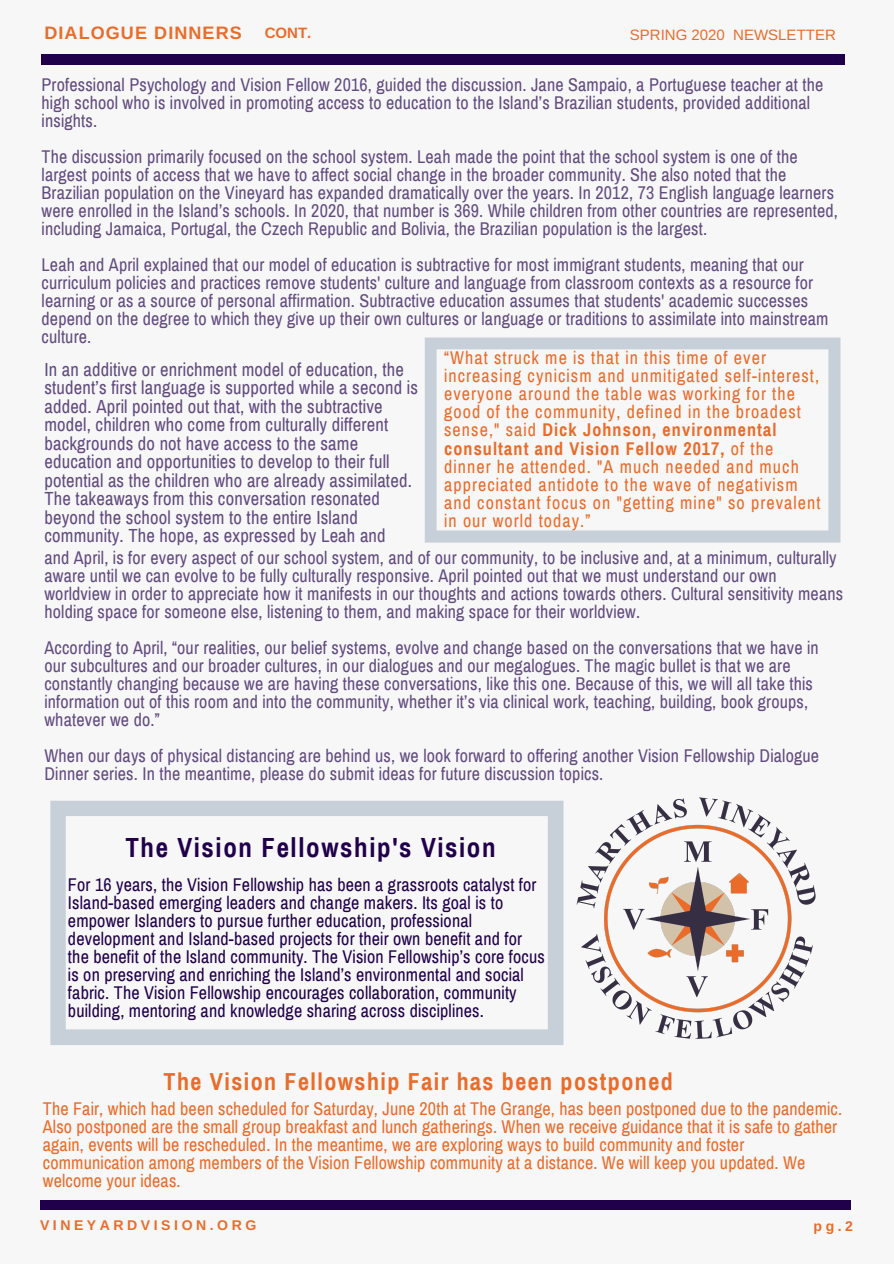
<style>
.page{position:relative;width:894px;height:1264px;background:#fff}
.page>*{position:absolute;margin:0;border:0;box-sizing:border-box;transform-origin:0 0}
.t1{font:700 27px "Archivo Narrow";letter-spacing:.06em;color:#20004b}
.t2{font:700 24px "Archivo Narrow";letter-spacing:.06em;color:#e96c2a}
.t3{font:18.6px/18.6px "Archivo Narrow";letter-spacing:.01em;color:#20004b}
.t4{font:18px/18px "Archivo Narrow";letter-spacing:.01em;color:#20004b}
.t5{font:18px/18px "Archivo Narrow";letter-spacing:.01em;color:#e96c2a}
.t6{font:18px/18px "Archivo Narrow";letter-spacing:.06em;color:#e96c2a}
.t7{font:700 18px "Arimo";letter-spacing:.06em;color:#e96c2a}
.t8{font:15px "Arimo";color:#e96c2a}
.t9{font:700 15px "Arimo";color:#e96c2a}
.t10{font:700 14.1px "Arimo";letter-spacing:.25em;color:#e96c2a}
.s1{font-weight:700}
</style>
<div class="page">
<div style="left:0;top:0;width:893px;height:1263px;background:#f7f7f7"></div>
<div style="left:40px;top:1200px;width:810px;height:10px;background:#20004b"></div>
<div style="left:42px;top:54px;width:802px;height:11px;background:#20004b"></div>
<svg style="left:424px;top:337px;width:416px;height:205px"></svg>
<svg style="left:50px;top:800px;width:513px;height:245px"></svg>
<img style="left:576px;top:797px;width:240px;height:242px">
<p class="t7" style="left:44px;top:23px;width:199px">DIALOGUE DINNERS</p>
<p class="t9" style="left:264px;top:25px;width:48px">CONT.</p>
<p class="t8" style="left:629px;top:26px;width:207px">SPRING 2020 NEWSLETTER</p>
<p class="t4" style="left:42px;top:76px;width:783px">Professional Psychology and Vision Fellow 2016, guided the discussion. Jane Sampaio, a Portuguese teacher at the high school who is involved in promoting access to education to the Island’s Brazilian students, provided additional insights.</p>
<p class="t4" style="left:42px;top:148px;width:797px">The discussion primarily focused on the school system. Leah made the point that the school system is one of the largest points of access that we have to affect social change in the broader community. She also noted that the Brazilian population on the Vineyard has expanded dramatically over the years. In 2012, 73 English language learners were enrolled in the Island’s schools. In 2020, that number is 369. While children from other countries are represented, including Jamaica, Portugal, the Czech Republic and Bolivia, the Brazilian population is the largest.</p>
<p class="t4" style="left:42px;top:256px;width:788px">Leah and April explained that our model of education is subtractive for most immigrant students, meaning that our curriculum policies and practices remove students' culture and language from classroom contexts as a resource for learning or as a source of personal affirmation. Subtractive education assumes that students' academic successes depend on the degree to which they give up their own cultures or language or traditions to assimilate into mainstream culture.</p>
<p class="t3" style="left:44px;top:360px;width:375px">In an additive or enrichment model of education, the student’s first language is supported while a second is added. April pointed out that, with the subtractive model, children who come from culturally different backgrounds do not have access to the same education and opportunities to develop to their full potential as the children who are already assimilated.<br>The takeaways from this conversation resonated beyond the school system to the entire Island community. The hope, as expressed by Leah and</p>
<p class="t6" style="left:444px;top:349px;width:378px">“What struck me is that in this time of ever increasing cynicism and unmitigated self-interest, everyone around the table was working for the good of the community, defined in the broadest sense," said <span class="s1">Dick Johnson, environmental consultant and Vision Fellow 2017,</span> of the dinner he attended. "A much needed and much appreciated antidote to the wave of negativism and constant focus on "getting mine" so prevalent in our world today.”</p>
<p class="t4" style="left:44px;top:548px;width:800px">and April, is for every aspect of our school system, and of our community, to be inclusive and, at a minimum, culturally aware until we can evolve to be fully culturally responsive. April pointed out that we must understand our own worldview in order to appreciate how it manifests in our thoughts and actions towards others. Cultural sensitivity means holding space for someone else, listening to them, and making space for their worldview.</p>
<p class="t4" style="left:44px;top:638px;width:775px">According to April, “our realities, our belief systems, evolve and change based on the conversations that we have in our subcultures and our broader cultures, in our dialogues and our megalogues. The magic bullet is that we are constantly changing because we are having these conversations, like this one. Because of this, we will all take this information out of this room and into the community, whether it’s via clinical work, teaching, building, book groups, whatever we do.”</p>
<p class="t4" style="left:44px;top:747px;width:776px">When our days of physical distancing are behind us, we look forward to offering another Vision Fellowship Dialogue<br>Dinner series. In the meantime, please do submit ideas for future discussion topics.</p>
<h1 class="t1" style="left:125px;top:833px;width:372px">The Vision Fellowship's Vision</h1>
<p class="t4" style="left:68px;top:876px;width:478px">For 16 years, the Vision Fellowship has been a grassroots catalyst for Island-based emerging leaders and change makers. Its goal is to empower Islanders to pursue further education, professional development and Island-based projects for their own benefit and for the benefit of the Island community. The Vision Fellowship’s core focus is on preserving and enriching the Island’s environmental and social fabric. The Vision Fellowship encourages collaboration, community building, mentoring and knowledge sharing across disciplines.</p>
<h2 class="t2" style="left:164px;top:1068px;width:510px">The Vision Fellowship Fair has been postponed</h2>
<p class="t5" style="left:43px;top:1100px;width:800px">The Fair, which had been scheduled for Saturday, June 20th at The Grange, has been postponed due to the pandemic.<br>Also postponed are the small group breakfast and lunch gatherings. When we receive guidance that it is safe to gather again, events will be rescheduled. In the meantime, we are exploring ways to build community and foster communication among members of the Vision Fellowship community at a distance. We will keep you updated. We welcome your ideas.</p>
<p class="t10" style="left:40px;top:1217px;width:218px">VINEYARDVISION.ORG</p>
<p class="t10" style="left:813px;top:1218px;width:41px">pg.2</p>
</div>
